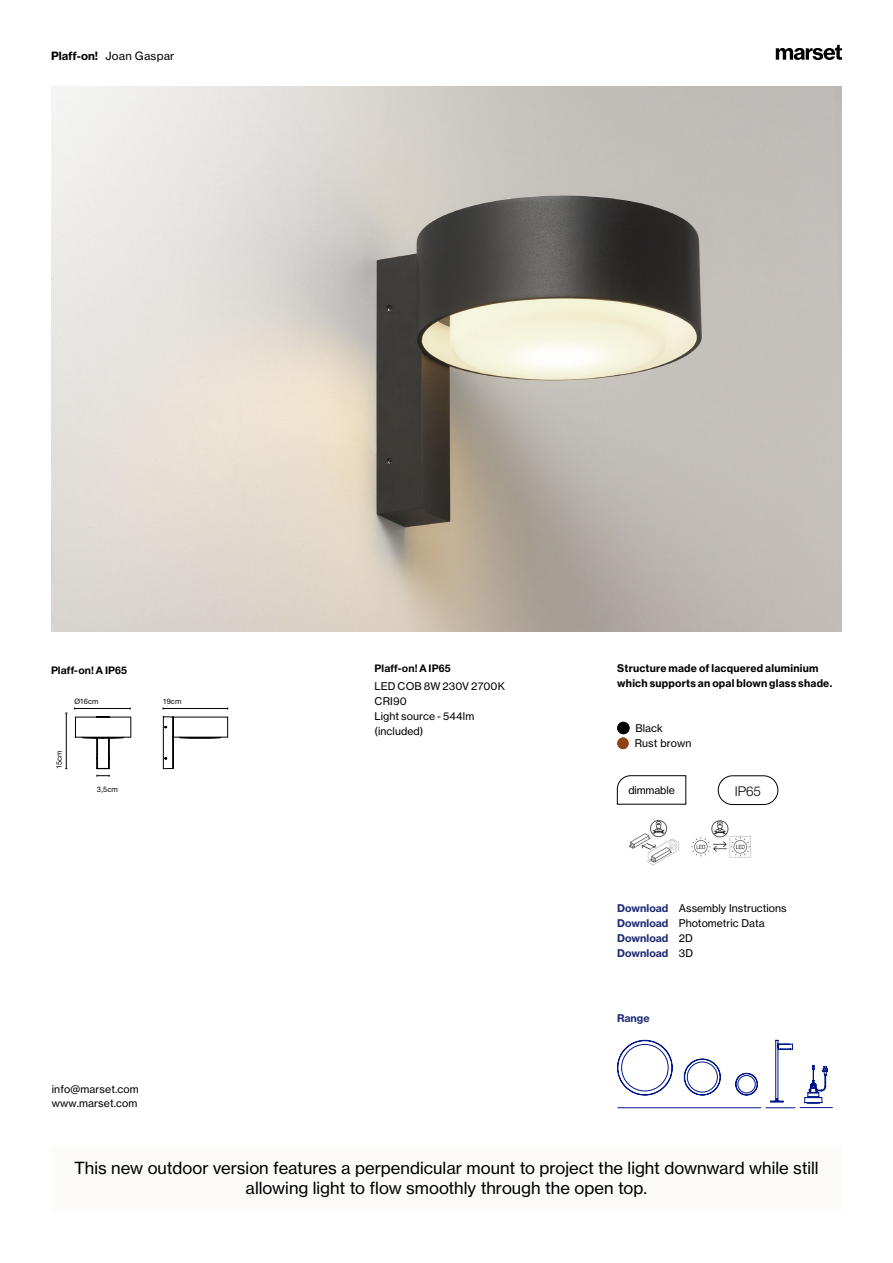
<style>
.page{position:relative;width:893px;height:1263px;background:#fff}
.page>*{position:absolute;margin:0;border:0;box-sizing:border-box;transform-origin:0 0}
.t1{font:16.5px/20.2px "N Haas Grotesk TX Pro 55 Rg";color:#000;text-align:center}
.t2{font:300 13.5px "Helvetica Neue LT Std";color:#000}
.t3{font:11.25px "N Haas Grotesk TX Pro 55 Rg";letter-spacing:.02em;color:#000}
.t4{font:10.5px/15px "N Haas Grotesk TX Pro 55 Rg";letter-spacing:.01em;color:#000}
.t5{font:10.5px/15px "N Haas Grotesk TX Pro 75 Bd";letter-spacing:.02em;color:#000}
.t6{font:700 10.5px "Helvetica Neue LT Std";letter-spacing:.01em;color:#000}
.t7{font:10.5px/15px "N Haas Grotesk TX Pro 75 Bd";color:#202d76}
.t8{font:10.5px "N Haas Grotesk TX Pro 55 Rg";letter-spacing:-.01em;color:#000}
.t9{font:7.5px "Helvetica Neue LT Std";letter-spacing:.015em;color:#000}
.s1{font-family:"N Haas Grotesk TX Pro 75 Bd"}
.s2{font-family:"N Haas Grotesk TX Pro 75 Bd";color:#202d76}
.s3{font-family:"N Haas Grotesk TX Pro 55 Rg";color:#000}
</style>
<div class="page">
<img style="left:51px;top:86px;width:791px;height:545px">
<svg style="left:776px;top:45px;width:66px;height:15px"></svg>
<div style="left:51px;top:1146px;width:791px;height:66px;background:#fcfbfa"></div>
<div style="left:618px;top:722px;width:11px;height:12px;background:#000;border-radius:50%"></div>
<div style="left:618px;top:722px;width:5px;height:12px;background:#000"></div>
<div style="left:617px;top:722px;width:12px;height:12px;border:1px solid #000;border-radius:50%"></div>
<svg style="left:617px;top:737px;width:12px;height:12px"></svg>
<svg style="left:617px;top:737px;width:9px;height:12px"></svg>
<svg style="left:617px;top:775px;width:69px;height:30px"></svg>
<div style="left:718px;top:775px;width:60px;height:30px;border:1px solid #000;border-radius:14px"></div>
<svg style="left:735px;top:1073px;width:23px;height:22px"></svg>
<svg style="left:684px;top:1059px;width:37px;height:36px"></svg>
<svg style="left:617px;top:1039px;width:56px;height:57px"></svg>
<hr style="left:618px;top:1107px;width:143px;height:1px;background:#001789">
<svg style="left:97px;top:775px;width:13px;height:2px"></svg>
<hr style="left:75px;top:708px;width:55px;height:1px;background:#000">
<hr style="left:66px;top:713px;width:1px;height:56px;background:#000">
<hr style="left:163px;top:708px;width:65px;height:1px;background:#000">
<hr style="left:75px;top:737px;width:55px;height:1px;background:#000">
<hr style="left:75px;top:717px;width:55px;height:1px;background:#000">
<svg style="left:75px;top:718px;width:1px;height:19px"></svg>
<svg style="left:82px;top:716px;width:146px;height:53px"></svg>
<svg style="left:766px;top:1040px;width:29px;height:68px"></svg>
<hr style="left:800px;top:1107px;width:32px;height:1px;background:#001789">
<svg style="left:804px;top:1065px;width:24px;height:38px"></svg>
<img style="left:691px;top:820px;width:60px;height:38px">
<img style="left:628px;top:819px;width:52px;height:46px">
<svg style="left:634px;top:858px;width:19px;height:7px"></svg>
<p class="t3" style="left:51px;top:49px;width:125px"><span class="s1">Plaff-on!</span> Joan Gaspar</p>
<p class="t6" style="left:51px;top:664px;width:78px">Plaff-on! A IP65</p>
<p class="t9" style="left:74px;top:697px;width:26px">Ø16cm</p>
<p class="t9" style="left:55px;top:769px;width:20px;rotate:-90deg">15cm</p>
<p class="t9" style="left:97px;top:784px;width:23px">3,5cm</p>
<p class="t9" style="left:163px;top:697px;width:20px">19cm</p>
<p class="t4" style="left:52px;top:1082px;width:88px;line-height:13.5px">info@marset.com www.marset.com</p>
<p class="t6" style="left:375px;top:662px;width:78px">Plaff-on! A IP65</p>
<p class="t4" style="left:375px;top:679px;width:132px">LED COB 8W 230V 2700K<br>CRI90<br>Light source - 544lm (included)</p>
<p class="t5" style="left:617px;top:660px;width:216px">Structure made of lacquered aluminium which supports an opal blown glass shade.</p>
<p class="t4" style="left:635px;top:720px;width:58px">Black<br>Rust brown</p>
<p class="t8" style="left:628px;top:783px;width:48px">dimmable</p>
<p class="t2" style="left:735px;top:783px;width:27px">IP65</p>
<p class="t4" style="left:617px;top:900px;width:171px"><span class="s2">Download</span> Assembly Instructions<br><span class="s2">Download</span> Photometric Data</p>
<p class="t7" style="left:617px;top:930px;width:77px">Download <span class="s3">2D<br></span>Download <span class="s3">3D</span></p>
<p class="t7" style="left:617px;top:1010px;width:34px">Range</p>
<h1 class="t1" style="left:74px;top:1158px;width:746px">This new outdoor version features a perpendicular mount to project the light downward while still allowing light to flow smoothly through the open top.</h1>
</div>
